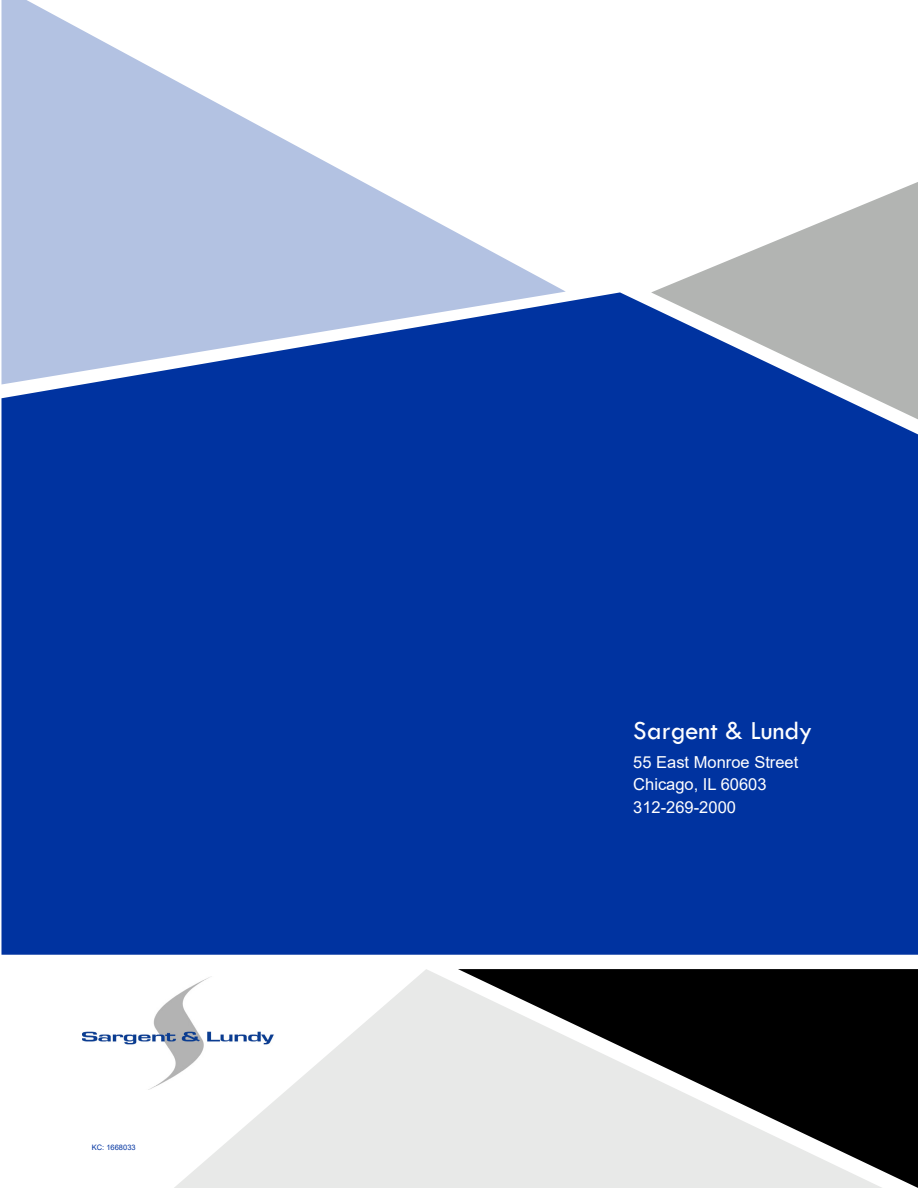
<style>
.page{position:relative;width:918px;height:1188px;background:#fff}
.page>*{position:absolute;margin:0;border:0;box-sizing:border-box;transform-origin:0 0}
.t1{font:27px "Tw Cen";color:#fff}
.t2{font:16.5px/22.5px "Arial";color:#fff}
.t3{font:7.5px "Arial";color:#0033a0}
</style>
<div class="page">
<div style="left:1px;top:292px;width:917px;height:663px;background:#0033a0"></div>
<svg style="left:651px;top:182px;width:267px;height:237px;fill:#b2b4b2"></svg>
<svg style="left:1px;top:0;width:565px;height:384px;fill:#b3c2e2"></svg>
<div style="left:883px;top:969px;width:35px;height:219px;background:#000"></div>
<svg style="left:174px;top:969px;width:709px;height:219px;fill:#e8e9e8"></svg>
<img style="left:82px;top:977px;width:195px;height:113px">
<p class="t3" style="left:92px;top:1142px;width:45px">KC: 1668033</p>
<h1 class="t1" style="left:633px;top:714px;width:180px">Sargent &amp; Lundy</h1>
<p class="t2" style="left:633px;top:751px;width:167px">55 East Monroe Street<br>Chicago, IL 60603<br>312-269-2000</p>
</div>
